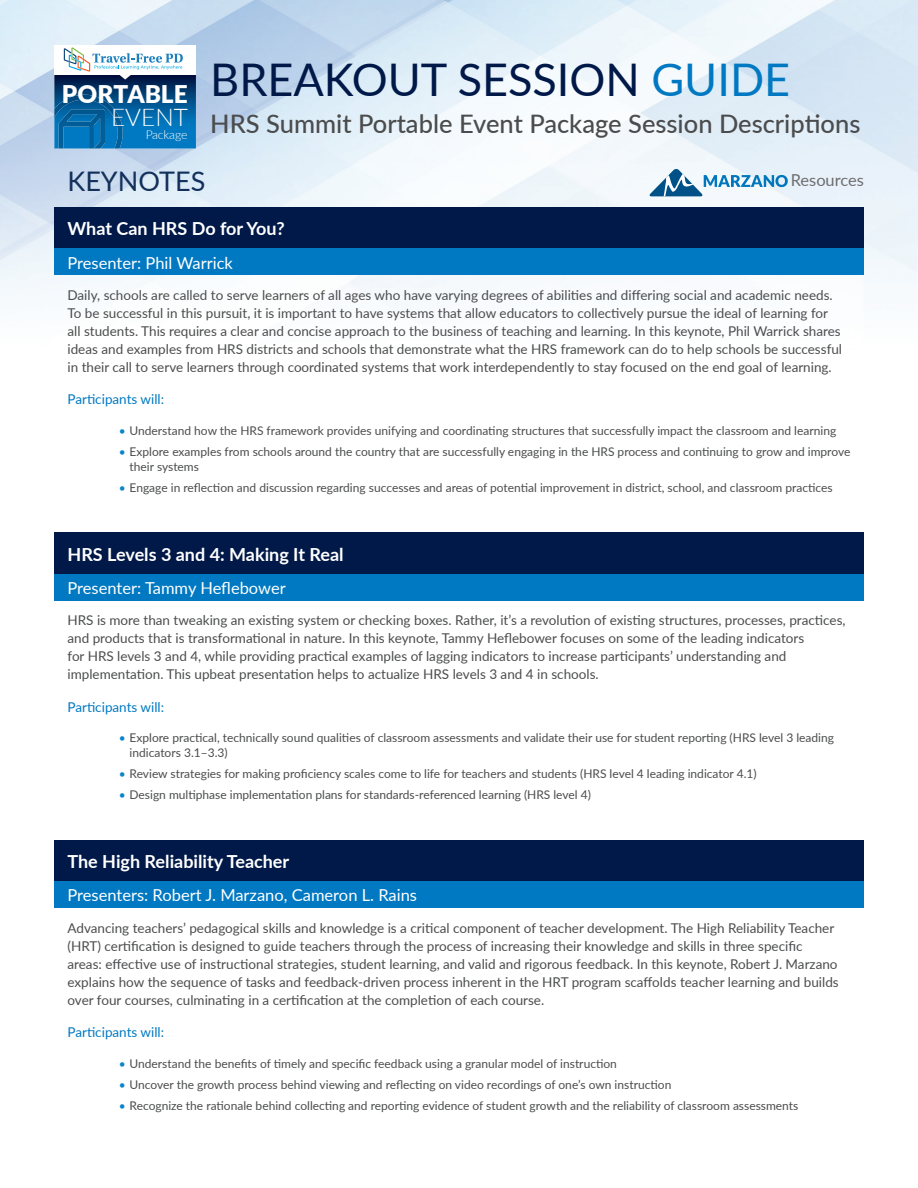
<style>
.page{position:relative;width:918px;height:1188px;background:#fff}
.page>*{position:absolute;margin:0;border:0;box-sizing:border-box;transform-origin:0 0}
.t1{font:45px "Lato";color:#001948}
.t2{font:27px "Lato";color:#13315b}
.t3{font:500 25.5px "Lato";color:#4b4c4d}
.t4{font:700 18px "Lato";color:#fff}
.t5{font:16.5px "Lato";color:#fff}
.t6{font:16.5px "Lato";color:#6c6d70}
.t7{font:13.5px/18px "Lato";color:#4b4c4d}
.t8{font:13.5px "Lato";color:#0079c2}
.t9{font:300 12.15px "Lato";letter-spacing:-.015em;color:#fff}
.t10{font:12px/14.4px "Lato";color:#4b4c4d}
.s1{color:#0079c2}
.s2{color:#0c85c8}
</style>
<div class="page">
<svg style="left:54px;top:47px;width:142px;height:102px"></svg>
<div style="left:54px;top:207px;width:810px;height:42px;background:#001948"></div>
<div style="left:54px;top:248px;width:810px;height:27px;background:#0079c2"></div>
<div style="left:54px;top:533px;width:810px;height:41px;background:#001948"></div>
<div style="left:54px;top:574px;width:810px;height:27px;background:#0079c2"></div>
<div style="left:54px;top:840px;width:810px;height:41px;background:#001948"></div>
<div style="left:54px;top:881px;width:810px;height:27px;background:#0079c2"></div>
<svg style="left:650px;top:169px;width:138px;height:27px"></svg>
<h1 class="t1" style="left:62px;top:48px;width:730px"><sub>PORTABLE</sub> BREAKOUT SESSION <span class="s1">GUIDE</span></h1>
<p class="t9" style="left:146px;top:127px;width:43px">Package</p>
<h3 class="t3" style="left:111px;top:106px;width:751px"><sup>EVENT</sup> HRS Summit Portable Event Package Session Descriptions</h3>
<h2 class="t2" style="left:68px;top:162px;width:139px">KEYNOTES</h2>
<h3 class="t4" style="left:68px;top:215px;width:219px">What Can HRS Do for You?</h3>
<p class="t5" style="left:68px;top:251px;width:167px">Presenter: Phil Warrick</p>
<p class="t7" style="left:68px;top:286px;width:776px">Daily, schools are called to serve learners of all ages who have varying degrees of abilities and differing social and academic needs.<br>To be successful in this pursuit, it is important to have systems that allow educators to collectively pursue the ideal of learning for all students. This requires a clear and concise approach to the business of teaching and learning. In this keynote, Phil Warrick shares ideas and examples from HRS districts and schools that demonstrate what the HRS framework can do to help schools be successful in their call to serve learners through coordinated systems that work interdependently to stay focused on the end goal of learning.</p>
<p class="t8" style="left:68px;top:390px;width:98px">Participants will:</p>
<p class="t10" style="left:119px;top:423px;width:719px"><span class="s2">•</span> Understand how the HRS framework provides unifying and coordinating structures that successfully impact the classroom and learning</p>
<p class="t10" style="left:130px;top:444px;width:722px;text-indent:-11px"><span class="s2">•</span> Explore examples from schools around the country that are successfully engaging in the HRS process and continuing to grow and improve their systems</p>
<p class="t10" style="left:119px;top:480px;width:716px"><span class="s2">•</span> Engage in reflection and discussion regarding successes and areas of potential improvement in district, school, and classroom practices</p>
<p class="t6" style="left:791px;top:168px;width:75px">Resources</p>
<h3 class="t4" style="left:68px;top:541px;width:278px">HRS Levels 3 and 4: Making It Real</h3>
<p class="t5" style="left:68px;top:576px;width:220px">Presenter: Tammy Heflebower</p>
<p class="t7" style="left:68px;top:611px;width:780px">HRS is more than tweaking an existing system or checking boxes. Rather, it’s a revolution of existing structures, processes, practices, and products that is transformational in nature. In this keynote, Tammy Heflebower focuses on some of the leading indicators<br>for HRS levels 3 and 4, while providing practical examples of lagging indicators to increase participants’ understanding and implementation. This upbeat presentation helps to actualize HRS levels 3 and 4 in schools.</p>
<p class="t8" style="left:68px;top:697px;width:98px">Participants will:</p>
<p class="t10" style="left:130px;top:730px;width:706px;text-indent:-11px"><span class="s2">•</span> Explore practical, technically sound qualities of classroom assessments and validate their use for student reporting (HRS level 3 leading indicators 3.1–3.3)</p>
<p class="t10" style="left:119px;top:766px;width:639px"><span class="s2">•</span> Review strategies for making proficiency scales come to life for teachers and students (HRS level 4 leading indicator 4.1)</p>
<p class="t10" style="left:119px;top:787px;width:474px"><span class="s2">•</span> Design multiphase implementation plans for standards-referenced learning (HRS level 4)</p>
<h3 class="t4" style="left:68px;top:848px;width:223px">The High Reliability Teacher</h3>
<p class="t5" style="left:68px;top:883px;width:351px">Presenters: Robert J. Marzano, Cameron L. Rains</p>
<p class="t7" style="left:68px;top:918px;width:773px">Advancing teachers’ pedagogical skills and knowledge is a critical component of teacher development. The High Reliability Teacher (HRT) certification is designed to guide teachers through the process of increasing their knowledge and skills in three specific areas: effective use of instructional strategies, student learning, and valid and rigorous feedback. In this keynote, Robert J. Marzano explains how the sequence of tasks and feedback-driven process inherent in the HRT program scaffolds teacher learning and builds over four courses, culminating in a certification at the completion of each course.</p>
<p class="t8" style="left:68px;top:1023px;width:98px">Participants will:</p>
<p class="t10" style="left:119px;top:1056px;width:500px"><span class="s2">•</span> Understand the benefits of timely and specific feedback using a granular model of instruction</p>
<p class="t10" style="left:119px;top:1077px;width:554px"><span class="s2">•</span> Uncover the growth process behind viewing and reflecting on video recordings of one’s own instruction</p>
<p class="t10" style="left:119px;top:1098px;width:681px"><span class="s2">•</span> Recognize the rationale behind collecting and reporting evidence of student growth and the reliability of classroom assessments</p>
</div>
